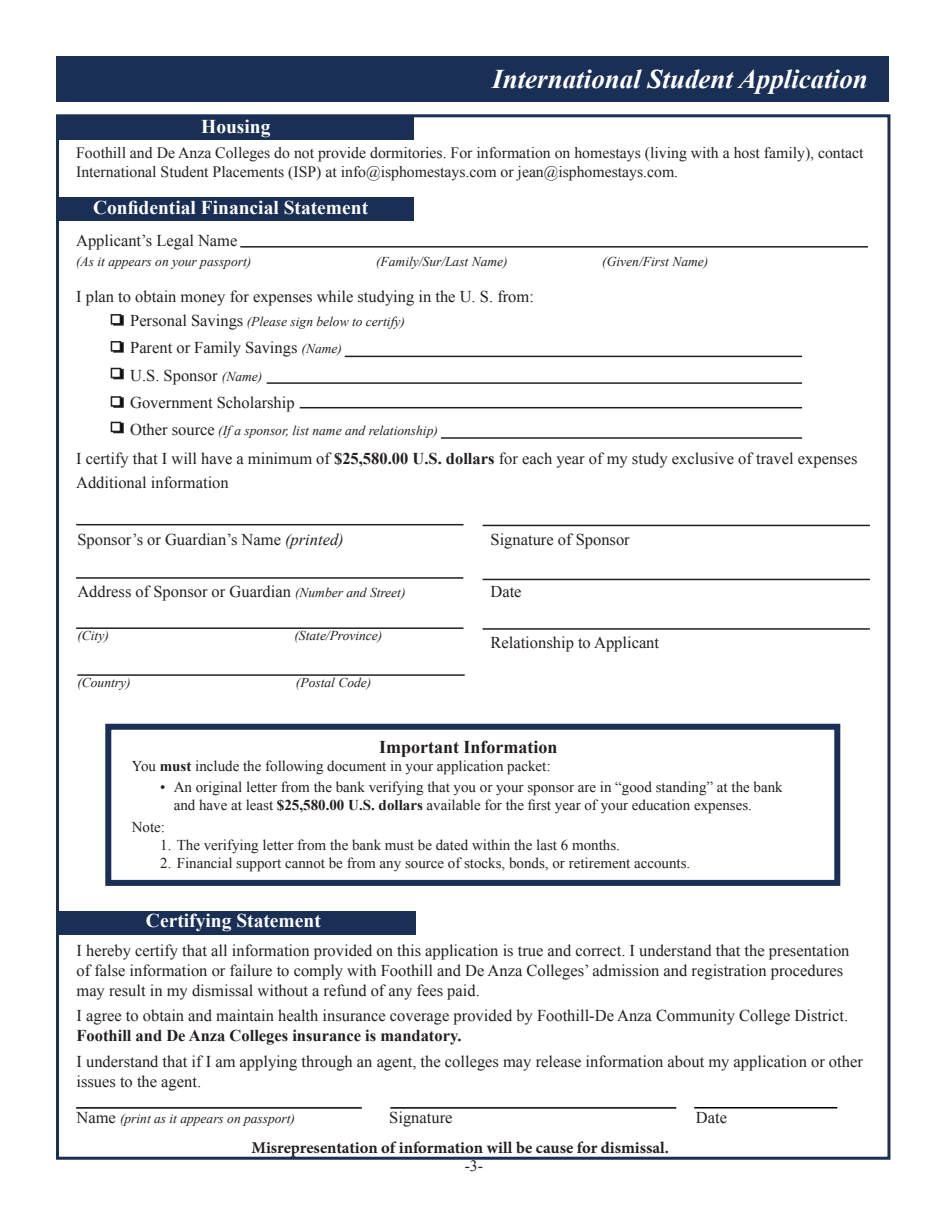
<style>
.page{position:relative;width:945px;height:1215px;background:#fff}
.page>*{position:absolute;margin:0;border:0;box-sizing:border-box;transform-origin:0 0}
.t1{font:italic 700 27px "Times New Roman";color:#fff}
.Section_title{font:700 19.5px "Times New Roman";color:#fff}
.app_text{font:700 18px "Times New Roman";color:#231f20}
.app_text-2{font:16.5px "Times New Roman";color:#231f20}
.t2{font:700 16.5px "Minion Pro";color:#231f20}
.app_text-3{font:700 16.5px "Times New Roman";color:#231f20}
.text{font:15.75px/18.9px "Times New Roman";color:#231f20}
.app_text-4{font:15px/18px "Times New Roman";color:#231f20}
.app_text-5{font:italic 13.5px "Times New Roman";color:#231f20}
.s1{font-style:normal;font-size:16.5px}
.s2{font-style:italic;font-size:13.5px}
.s3{font-weight:700}
.s4{font-style:italic}
</style>
<div class="page">
<div style="left:56px;top:56px;width:833px;height:46px;background:#192f56"></div>
<div style="left:56px;top:114px;width:834px;height:1046px;background:#fff;border:3px solid #192f56"></div>
<div style="left:113px;top:315px;width:11px;height:11px;border:2px solid #231f20"></div>
<div style="left:111px;top:315px;width:9px;height:9px;background:#fff"></div>
<div style="left:111px;top:314px;width:10px;height:11px;border:2px solid #231f20"></div>
<div style="left:113px;top:342px;width:11px;height:11px;border:2px solid #231f20"></div>
<div style="left:111px;top:342px;width:9px;height:9px;background:#fff"></div>
<div style="left:111px;top:341px;width:10px;height:11px;border:2px solid #231f20"></div>
<div style="left:113px;top:369px;width:11px;height:10px;border:2px solid #231f20"></div>
<div style="left:111px;top:369px;width:9px;height:9px;background:#fff"></div>
<div style="left:111px;top:368px;width:10px;height:10px;border:2px solid #231f20"></div>
<div style="left:113px;top:397px;width:11px;height:11px;border:2px solid #231f20"></div>
<div style="left:111px;top:397px;width:9px;height:9px;background:#fff"></div>
<div style="left:111px;top:396px;width:10px;height:11px;border:2px solid #231f20"></div>
<div style="left:113px;top:423px;width:11px;height:10px;border:2px solid #231f20"></div>
<div style="left:111px;top:422px;width:9px;height:9px;background:#fff"></div>
<div style="left:111px;top:422px;width:10px;height:10px;border:2px solid #231f20"></div>
<div style="left:56px;top:197px;width:357px;height:24px;background:#192f56"></div>
<div style="left:59px;top:911px;width:357px;height:23px;background:#192f56"></div>
<div style="left:105px;top:724px;width:735px;height:162px;border:6px solid #192f56"></div>
<hr style="left:240px;top:246px;width:628px;height:2px;background:#231f20">
<hr style="left:76px;top:524px;width:388px;height:1px;background:#231f20">
<hr style="left:76px;top:577px;width:387px;height:2px;background:#231f20">
<hr style="left:76px;top:627px;width:388px;height:2px;background:#231f20">
<hr style="left:77px;top:674px;width:388px;height:2px;background:#231f20">
<hr style="left:483px;top:579px;width:387px;height:1px;background:#231f20">
<hr style="left:483px;top:525px;width:387px;height:1px;background:#231f20">
<hr style="left:483px;top:628px;width:387px;height:2px;background:#231f20">
<hr style="left:345px;top:356px;width:457px;height:1px;background:#231f20">
<hr style="left:267px;top:382px;width:535px;height:2px;background:#231f20">
<hr style="left:300px;top:407px;width:502px;height:1px;background:#231f20">
<hr style="left:441px;top:437px;width:361px;height:2px;background:#231f20">
<hr style="left:76px;top:1107px;width:286px;height:2px;background:#000">
<hr style="left:390px;top:1107px;width:286px;height:2px;background:#000">
<hr style="left:694px;top:1107px;width:143px;height:1px;background:#000">
<div style="left:56px;top:116px;width:357px;height:24px;background:#192f56"></div>
<h1 class="t1" style="left:492px;top:60px;width:377px">International Student Application</h1>
<p class="Section_title" style="left:201px;top:112px;width:71px">Housing</p>
<p class="text" style="left:76px;top:143px;width:789px">Foothill and De Anza Colleges do not provide dormitories. For information on homestays (living with a host family), contact<br>International Student Placements (ISP) at info@isphomestays.com or jean@isphomestays.com.</p>
<p class="Section_title" style="left:93px;top:194px;width:277px">Confidential Financial Statement</p>
<p class="app_text-2" style="left:76px;top:229px;width:163px">Applicant’s Legal Name</p>
<p class="app_text-5" style="left:76px;top:252px;width:177px">(As it appears on your passport)</p>
<p class="app_text-5" style="left:376px;top:252px;width:133px">(Family/Sur/Last Name)</p>
<p class="app_text-5" style="left:602px;top:252px;width:108px">(Given/First Name)</p>
<p class="app_text-2" style="left:76px;top:285px;width:459px">I plan to obtain money for expenses while studying in the U. S. from:</p>
<p class="app_text-5" style="left:130px;top:312px;width:276px"><span class="s1">Personal Savings</span> (Please sign below to certify)</p>
<p class="app_text-2" style="left:130px;top:337px;width:213px">Parent or Family Savings <span class="s2">(Name)</span></p>
<p class="app_text-2" style="left:130px;top:364px;width:134px">U.S. Sponsor <span class="s2">(Name)</span></p>
<p class="app_text-2" style="left:130px;top:391px;width:166px">Government Scholarship</p>
<p class="app_text-5" style="left:130px;top:422px;width:309px"><span class="s1">Other source</span> (If a sponsor, list name and relationship)</p>
<p class="app_text-2" style="left:76px;top:448px;width:783px">I certify that I will have a minimum of <span class="s3">$25,580.00 U.S. dollars</span> for each year of my study exclusive of travel expenses</p>
<p class="app_text-2" style="left:76px;top:472px;width:154px">Additional information</p>
<p class="app_text-2" style="left:77px;top:529px;width:268px">Sponsor’s or Guardian’s Name <span class="s4">(printed)</span></p>
<p class="app_text-2" style="left:77px;top:580px;width:330px">Address of Sponsor or Guardian <span class="s2">(Number and Street)</span></p>
<p class="app_text-5" style="left:77px;top:626px;width:33px">(City)</p>
<p class="app_text-5" style="left:295px;top:626px;width:89px">(State/Province)</p>
<p class="app_text-5" style="left:77px;top:673px;width:55px">(Country)</p>
<p class="app_text-5" style="left:296px;top:673px;width:77px">(Postal Code)</p>
<p class="app_text-2" style="left:490px;top:529px;width:141px">Signature of Sponsor</p>
<p class="app_text-2" style="left:490px;top:580px;width:33px">Date</p>
<p class="app_text-2" style="left:490px;top:631px;width:170px">Relationship to Applicant</p>
<p class="app_text" style="left:379px;top:734px;width:180px">Important Information</p>
<p class="app_text-4" style="left:132px;top:756px;width:420px">You <span class="s3">must</span> include the following document in your application packet:</p>
<p class="app_text-4" style="left:174px;top:777px;width:611px;text-indent:-14px">• An original letter from the bank verifying that you or your sponsor are in “good standing” at the bank and have at least <span class="s3">$25,580.00 U.S. dollars</span> available for the first year of your education expenses.</p>
<p class="app_text-4" style="left:132px;top:818px;width:35px">Note:</p>
<p class="app_text-4" style="left:160px;top:836px;width:461px">1. The verifying letter from the bank must be dated within the last 6 months.</p>
<p class="app_text-4" style="left:160px;top:854px;width:532px">2. Financial support cannot be from any source of stocks, bonds, or retirement accounts.</p>
<p class="Section_title" style="left:146px;top:907px;width:176px">Certifying Statement</p>
<p class="app_text-2" style="left:76px;top:939px;width:775px">I hereby certify that all information provided on this application is true and correct. I understand that the presentation</p>
<p class="app_text-2" style="left:76px;top:959px;width:768px">of false information or failure to comply with Foothill and De Anza Colleges’ admission and registration procedures</p>
<p class="app_text-2" style="left:76px;top:979px;width:405px">may result in my dismissal without a refund of any fees paid.</p>
<p class="app_text-2" style="left:76px;top:1005px;width:773px">I agree to obtain and maintain health insurance coverage provided by Foothill-De Anza Community College District.</p>
<p class="app_text-3" style="left:76px;top:1024px;width:387px">Foothill and De Anza Colleges insurance is mandatory.</p>
<p class="app_text-2" style="left:76px;top:1050px;width:788px">I understand that if I am applying through an agent, the colleges may release information about my application or other</p>
<p class="app_text-2" style="left:76px;top:1070px;width:126px">issues to the agent.</p>
<p class="app_text-5" style="left:76px;top:1109px;width:220px"><span class="s1">Name</span> (print as it appears on passport)</p>
<p class="app_text-2" style="left:389px;top:1106px;width:65px">Signature</p>
<p class="app_text-2" style="left:696px;top:1106px;width:33px">Date</p>
<p class="t2" style="left:251px;top:1137px;width:419px">Misrepresentation of information will be cause for dismissal.</p>
<p class="text" style="left:465px;top:1156px;width:20px">-3-</p>
</div>
